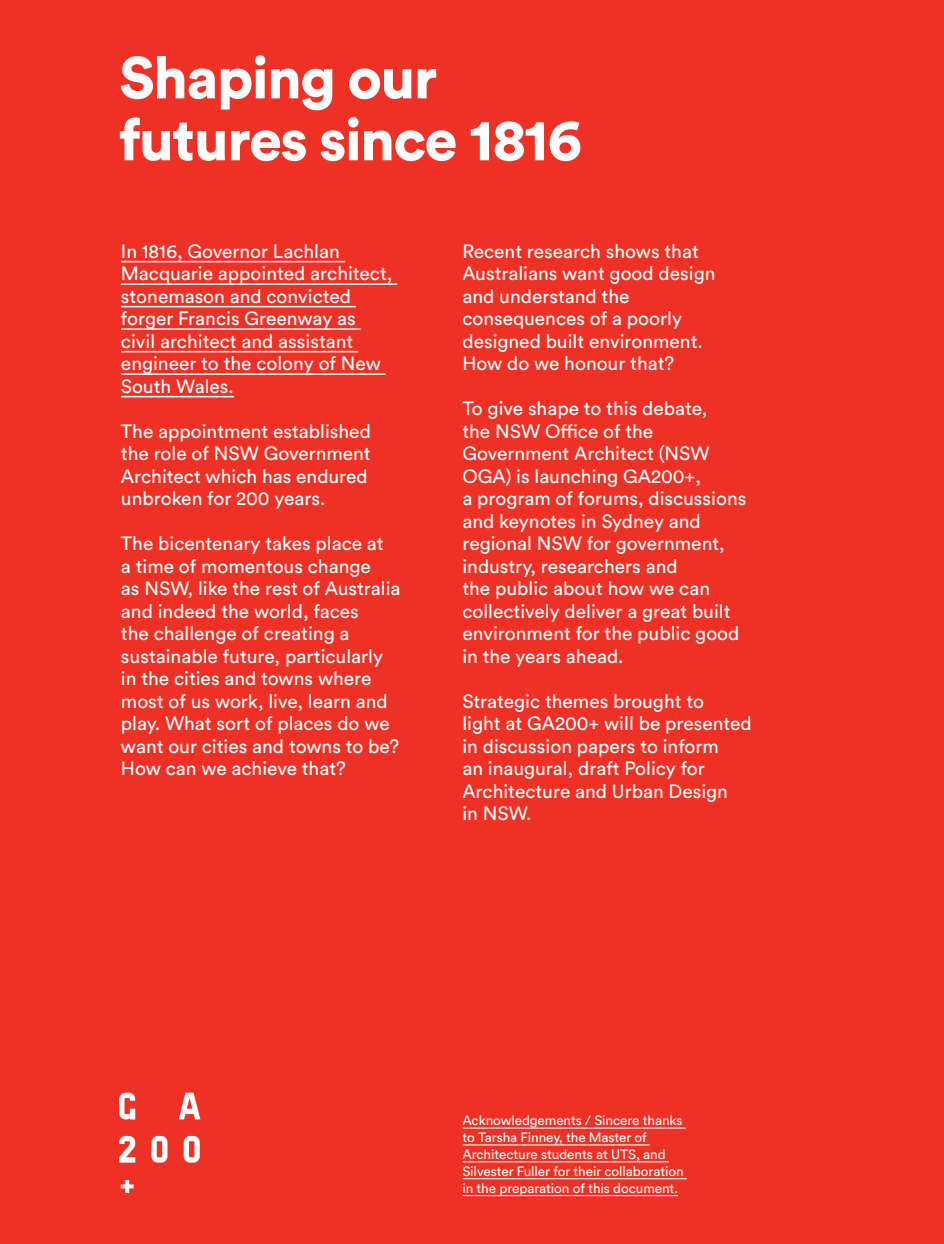
<style>
.page{position:relative;width:944px;height:1244px;background:#ee3124}
.page>*{position:absolute;margin:0;border:0;box-sizing:border-box;transform-origin:0 0}
.t1{font:900 58.5px/61.9px "Circular Std";letter-spacing:-.025em;color:#fff}
.t2{font:19.12px/22.5px "Circular Std";color:#fff}
.t3{font:13.5px/16.9px "Circular Std";letter-spacing:-.005em;color:#fff}
</style>
<div class="page">
<hr style="left:121px;top:261px;width:224px;height:1px;background:#fff">
<hr style="left:121px;top:283px;width:276px;height:2px;background:#fff">
<hr style="left:121px;top:306px;width:235px;height:1px;background:#fff">
<hr style="left:121px;top:328px;width:240px;height:2px;background:#fff">
<hr style="left:121px;top:351px;width:237px;height:1px;background:#fff">
<hr style="left:121px;top:373px;width:265px;height:2px;background:#fff">
<hr style="left:121px;top:396px;width:113px;height:1px;background:#fff">
<svg style="left:119px;top:1136px;width:81px;height:26px"></svg>
<svg style="left:119px;top:1092px;width:81px;height:27px"></svg>
<svg style="left:121px;top:1180px;width:13px;height:13px"></svg>
<hr style="left:462px;top:1127px;width:224px;height:1px;background:#fff">
<hr style="left:462px;top:1144px;width:188px;height:1px;background:#fff">
<hr style="left:462px;top:1161px;width:207px;height:1px;background:#fff">
<hr style="left:462px;top:1178px;width:225px;height:1px;background:#fff">
<hr style="left:462px;top:1195px;width:216px;height:1px;background:#fff">
<h1 class="t1" style="left:119px;top:46px;width:464px">Shaping our futures since 1816</h1>
<p class="t2" style="left:121px;top:240px;width:273px">In 1816, Governor Lachlan<br>Macquarie appointed architect, stonemason and convicted forger Francis Greenway as civil architect and assistant engineer to the colony of New<br>South Wales.</p>
<p class="t2" style="left:121px;top:420px;width:251px">The appointment established the role of NSW Government<br>Architect which has endured unbroken for 200 years.</p>
<p class="t2" style="left:121px;top:532px;width:281px">The bicentenary takes place at<br>a time of momentous change<br>as NSW, like the rest of Australia and indeed the world, faces<br>the challenge of creating a sustainable future, particularly in the cities and towns where most of us work, live, learn and play. What sort of places do we want our cities and towns to be?<br>How can we achieve that?</p>
<p class="t2" style="left:462px;top:239px;width:255px">Recent research shows that<br>Australians want good design and understand the consequences of a poorly designed built environment.<br>How do we honour that?</p>
<p class="t2" style="left:462px;top:397px;width:285px">To give shape to this debate,<br>the NSW Office of the<br>Government Architect (NSW<br>OGA) is launching GA200+,<br>a program of forums, discussions and keynotes in Sydney and regional NSW for government, industry, researchers and<br>the public about how we can collectively deliver a great built environment for the public good in the years ahead.</p>
<p class="t2" style="left:462px;top:689px;width:291px">Strategic themes brought to<br>light at GA200+ will be presented in discussion papers to inform<br>an inaugural, draft Policy for<br>Architecture and Urban Design<br>in NSW.</p>
<p class="t3" style="left:462px;top:1112px;width:223px">Acknowledgements / Sincere thanks to Tarsha Finney, the Master of Architecture students at UTS, and Silvester Fuller for their collaboration in the preparation of this document.</p>
</div>
